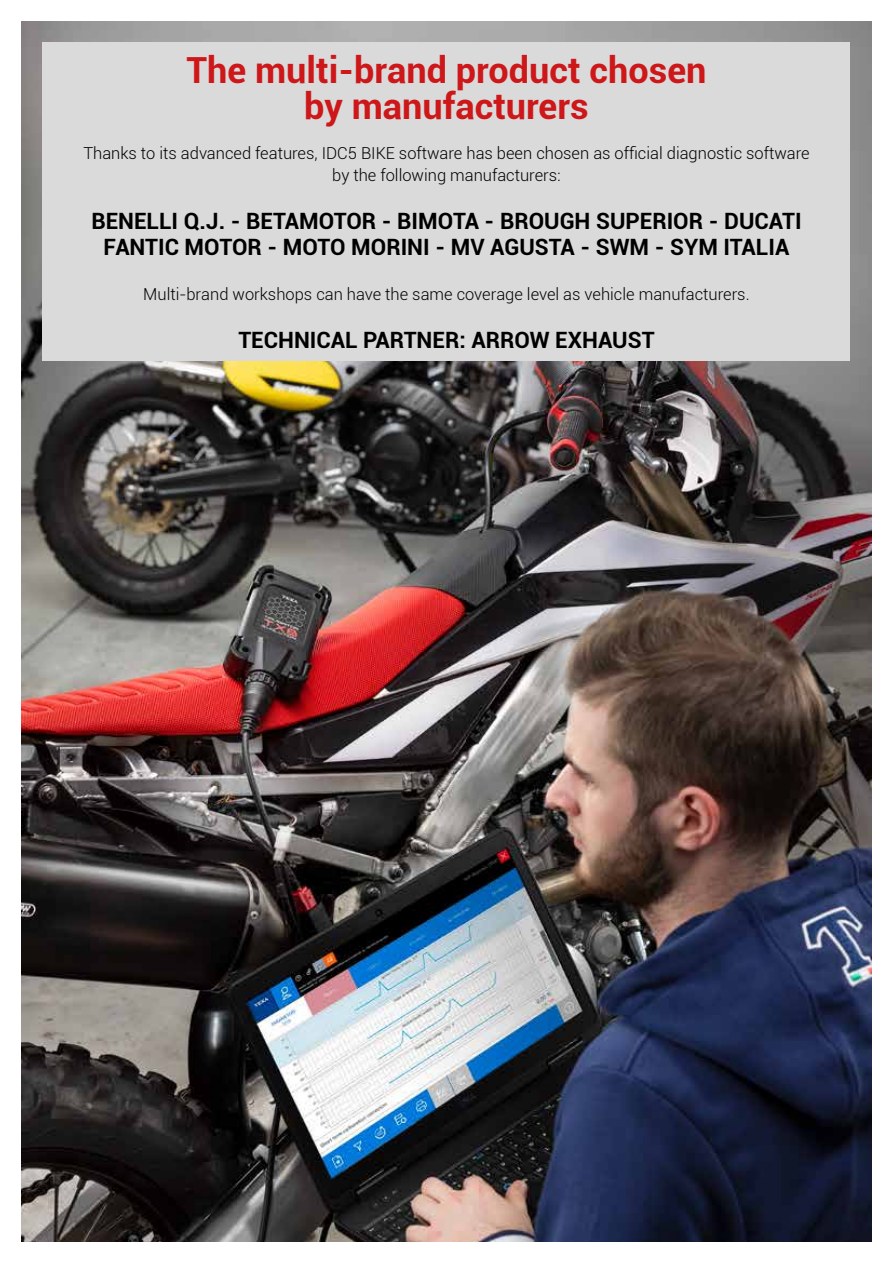
<style>
.page{position:relative;width:893px;height:1263px;background:#fff}
.page>*{position:absolute;margin:0;border:0;box-sizing:border-box;transform-origin:0 0}
.t1{font:700 36px/36px "Roboto";color:#cd1719;text-align:center}
.t2{font:700 22.5px/25.5px "Roboto";color:#000;text-align:center}
.t3{font:300 16.5px/22.5px "Roboto";color:#000;text-align:center}
</style>
<div class="page">
<img style="left:21px;top:21px;width:851px;height:1221px">
<div style="left:43px;top:43px;width:807px;height:318px;background:#dadada"></div>
<h1 class="t1" style="left:186px;top:51px;width:522px">The multi-brand product chosen by manufacturers</h1>
<p class="t3" style="left:83px;top:141px;width:728px">Thanks to its advanced features, IDC5 BIKE software has been chosen as official diagnostic software by the following manufacturers:</p>
<h2 class="t2" style="left:91px;top:208px;width:712px">BENELLI Q.J. - BETAMOTOR - BIMOTA - BROUGH SUPERIOR - DUCATI<br>FANTIC MOTOR - MOTO MORINI - MV AGUSTA - SWM - SYM ITALIA</h2>
<p class="t3" style="left:143px;top:282px;width:608px">Multi-brand workshops can have the same coverage level as vehicle manufacturers.</p>
<h2 class="t2" style="left:238px;top:326px;width:418px">TECHNICAL PARTNER: ARROW EXHAUST</h2>
</div>
